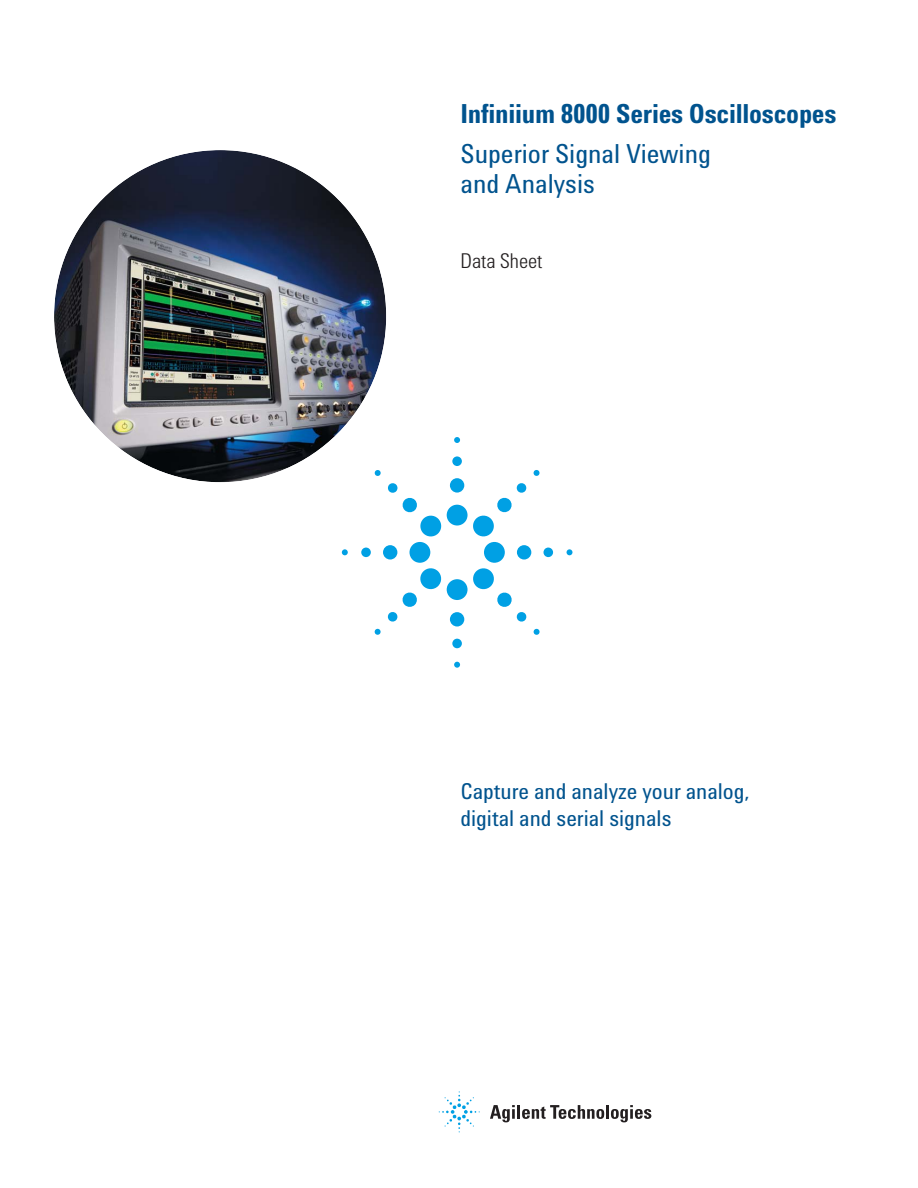
<style>
.page{position:relative;width:918px;height:1188px;background:#fff}
.page>*{position:absolute;margin:0;border:0;box-sizing:border-box;transform-origin:0 0}
.t1{font:700 27px "Agilent Cond";letter-spacing:-.01em;color:#00538e}
.t2{font:27px/30px "Agilent Cond";color:#00538e}
.t3{font:22.5px/27px "Agilent Cond";color:#00538e}
.t4{font:300 21px "Agilent Cond";color:#231f20}
</style>
<div class="page">
<div style="left:447px;top:505px;width:21px;height:21px;background:#00a0e4;border-radius:50%"></div>
<div style="left:450px;top:478px;width:14px;height:15px;background:#00a0e4;border-radius:50%"></div>
<div style="left:452px;top:456px;width:10px;height:10px;background:#00a0e4;border-radius:50%"></div>
<svg style="left:454px;top:437px;width:6px;height:6px"></svg>
<div style="left:484px;top:542px;width:21px;height:21px;background:#00a0e4;border-radius:50%"></div>
<div style="left:517px;top:545px;width:14px;height:15px;background:#00a0e4;border-radius:50%"></div>
<div style="left:544px;top:548px;width:9px;height:9px;background:#00a0e4;border-radius:50%"></div>
<svg style="left:567px;top:549px;width:5px;height:6px"></svg>
<div style="left:447px;top:579px;width:21px;height:21px;background:#00a0e4;border-radius:50%"></div>
<div style="left:450px;top:612px;width:14px;height:15px;background:#00a0e4;border-radius:50%"></div>
<div style="left:452px;top:639px;width:10px;height:9px;background:#00a0e4;border-radius:50%"></div>
<svg style="left:454px;top:662px;width:6px;height:6px"></svg>
<div style="left:410px;top:542px;width:20px;height:21px;background:#00a0e4;border-radius:50%"></div>
<div style="left:383px;top:545px;width:14px;height:15px;background:#00a0e4;border-radius:50%"></div>
<div style="left:361px;top:548px;width:10px;height:9px;background:#00a0e4;border-radius:50%"></div>
<svg style="left:342px;top:549px;width:6px;height:6px"></svg>
<svg style="left:473px;top:483px;width:54px;height:54px"></svg>
<svg style="left:533px;top:470px;width:7px;height:6px"></svg>
<svg style="left:473px;top:568px;width:54px;height:54px"></svg>
<svg style="left:533px;top:629px;width:7px;height:6px"></svg>
<svg style="left:387px;top:568px;width:55px;height:54px"></svg>
<svg style="left:374px;top:629px;width:7px;height:6px"></svg>
<svg style="left:388px;top:483px;width:54px;height:54px"></svg>
<svg style="left:374px;top:470px;width:7px;height:6px"></svg>
<svg style="left:490px;top:1105px;width:25px;height:17px"></svg>
<hr style="left:517px;top:1105px;width:3px;height:14px;background:#231f20">
<svg style="left:522px;top:1105px;width:82px;height:14px"></svg>
<hr style="left:606px;top:1105px;width:3px;height:14px;background:#231f20">
<svg style="left:611px;top:1105px;width:40px;height:17px"></svg>
<svg style="left:439px;top:1091px;width:41px;height:41px"></svg>
<img style="left:54px;top:150px;width:332px;height:332px;border-radius:50%">
<p class="t1" style="left:460px;top:104px;width:378px">Infiniium 8000 Series Oscilloscopes</p>
<p class="t2" style="left:460px;top:142px;width:252px">Superior Signal Viewing and Analysis</p>
<p class="t4" style="left:460px;top:253px;width:83px">Data Sheet</p>
<p class="t3" style="left:460px;top:780px;width:291px">Capture and analyze your analog, digital and serial signals</p>
</div>
